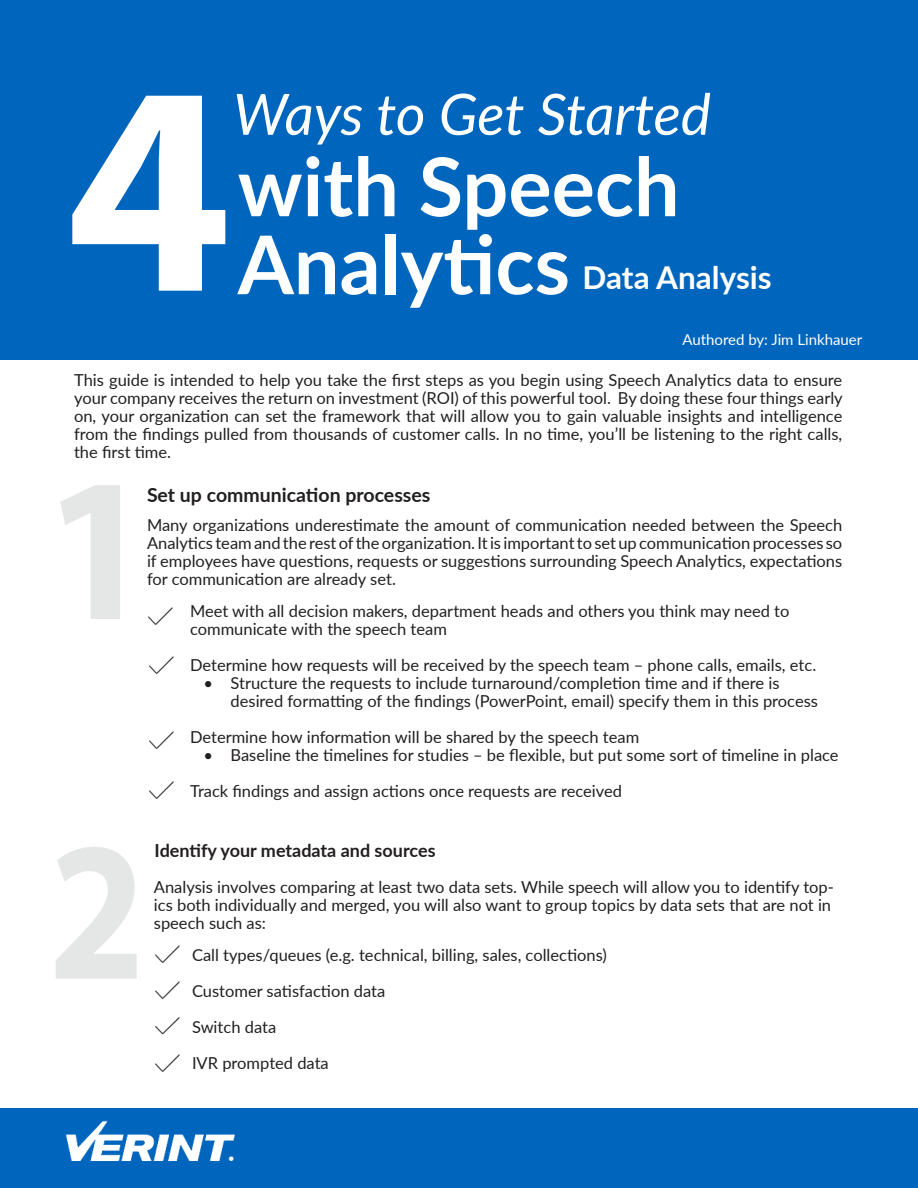
<style>
.page{position:relative;width:918px;height:1188px;background:#fff}
.page>*{position:absolute;margin:0;border:0;box-sizing:border-box;transform-origin:0 0}
.t1{font:700 300px "Myriad Pro";color:#fff}
.t2{font:700 81px/78px "Lato";color:#fff}
.t3{font:italic 57px "Lato";letter-spacing:-.005em;color:#fff}
.t4{font:700 31.5px "Lato";color:#fff}
.t5{font:700 19.5px "Lato";color:#221f1f}
.t6{font:700 18px "Lato";color:#221f1f}
.t7{font:16.5px/18px "Lato";color:#221f1f}
.t8{font:15px "Lato";color:#fff}
</style>
<div class="page">
<div style="left:0;top:1108px;width:918px;height:80px;background:#0065bd"></div>
<img style="left:65px;top:1120px;width:170px;height:41px">
<div style="left:0;top:0;width:918px;height:360px;background:#0065bd"></div>
<svg style="left:60px;top:485px;width:60px;height:134px"></svg>
<img style="left:148px;top:607px;width:25px;height:18px">
<img style="left:149px;top:656px;width:25px;height:18px">
<img style="left:149px;top:731px;width:25px;height:18px">
<img style="left:149px;top:781px;width:25px;height:18px">
<svg style="left:56px;top:847px;width:81px;height:132px"></svg>
<img style="left:155px;top:945px;width:25px;height:18px">
<img style="left:155px;top:981px;width:25px;height:18px">
<img style="left:155px;top:1017px;width:25px;height:18px">
<img style="left:155px;top:1054px;width:25px;height:18px">
<h1 class="t1" style="left:65px;top:12px;width:168px">4</h1>
<h3 class="t3" style="left:233px;top:93px;width:479px">Ways to Get Started</h3>
<h2 class="t2" style="left:238px;top:154px;width:443px">with Speech<br>Analytics</h2>
<h3 class="t4" style="left:583px;top:255px;width:191px">Data Analysis</h3>
<p class="t8" style="left:682px;top:329px;width:181px">Authored by: Jim Linkhauer</p>
<p class="t7" style="left:74px;top:370px;width:770px;text-align:justify">This guide is intended to help you take the first steps as you begin using Speech Analytics data to ensure your company receives the return on investment (ROI) of this powerful tool. By doing these four things early on, your organization can set the framework that will allow you to gain valuable insights and intelligence from the findings pulled from thousands of customer calls. In no time, you’ll be listening to the right calls, the first time.</p>
<p class="t5" style="left:147px;top:481px;width:285px">Set up communication processes</p>
<p class="t7" style="left:147px;top:515px;width:697px;text-align:justify">Many organizations underestimate the amount of communication needed between the Speech Analytics team and the rest of the organization. It is important to set up communication processes so if employees have questions, requests or suggestions surrounding Speech Analytics, expectations for communication are already set.</p>
<p class="t7" style="left:190px;top:601px;width:601px">Meet with all decision makers, department heads and others you think may need to communicate with the speech team</p>
<p class="t7" style="left:190px;top:655px;width:628px">Determine how requests will be received by the speech team – phone calls, emails, etc.</p>
<p class="t7" style="left:231px;top:674px;width:589px;text-indent:-27px">• Structure the requests to include turnaround/completion time and if there is desired formatting of the findings (PowerPoint, email) specify them in this process</p>
<p class="t7" style="left:190px;top:727px;width:451px">Determine how information will be shared by the speech team</p>
<p class="t7" style="left:190px;top:737px;width:650px;line-height:36px;text-indent:13px">• Baseline the timelines for studies – be flexible, but put some sort of timeline in place<br>Track findings and assign actions once requests are received</p>
<p class="t6" style="left:155px;top:838px;width:282px">Identify your metadata and sources</p>
<p class="t7" style="left:154px;top:878px;width:682px">Analysis involves comparing at least two data sets. While speech will allow you to identify top&shy;ics both individually and merged, you will also want to group topics by data sets that are not in speech such as:</p>
<p class="t7" style="left:192px;top:936px;width:417px;line-height:36px">Call types/queues (e.g. technical, billing, sales, collections)<br>Customer satisfaction data<br>Switch data<br>IVR prompted data</p>
</div>
